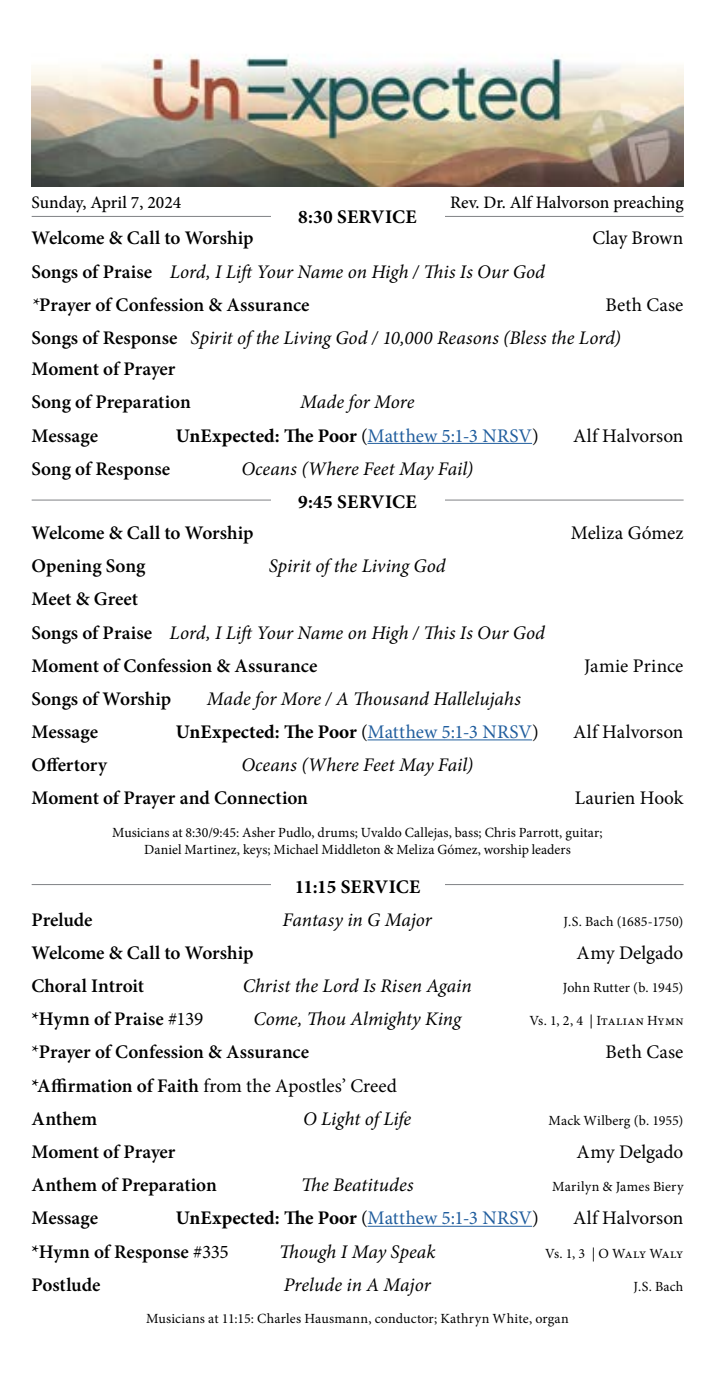
<style>
.page{position:relative;width:715px;height:1386px;background:#fff}
.page>*{position:absolute;margin:0;border:0;box-sizing:border-box;transform-origin:0 0}
.t1{font:600 19.25px/33.2px "Minion Pro";letter-spacing:-.005em;color:#000}
.t2{font:italic 19.25px/33.2px "Minion Pro";color:#000}
.t3{font:700 19.25px "Minion Pro";letter-spacing:.005em;color:#000}
.t4{font:19.25px "Minion Pro";color:#000}
.t5{font:500 17.5px "Minion Pro";color:#000}
.t6{font:14px/16.8px "Minion Pro";letter-spacing:.005em;color:#000;text-align:center}
.t7{font:14px "Minion Pro";letter-spacing:-.025em;color:#000}
.s1{font-weight:400;font-style:italic}
.s2{font-style:normal}
.s3{font-weight:600;font-style:normal}
.s4{font-weight:400}
.s5{font-weight:400;color:#215e9e}
</style>
<div class="page">
<hr style="left:32px;top:884px;width:651px;height:1px;background:#808285">
<div style="left:271px;top:866px;width:173px;height:37px;background:#fff"></div>
<hr style="left:32px;top:500px;width:651px;height:1px;background:#808285">
<div style="left:271px;top:481px;width:173px;height:38px;background:#fff"></div>
<hr style="left:32px;top:216px;width:651px;height:1px;background:#808285">
<div style="left:271px;top:198px;width:173px;height:37px;background:#fff"></div>
<hr style="left:367px;top:443px;width:165px;height:1px;background:#215e9e">
<hr style="left:367px;top:739px;width:165px;height:1px;background:#215e9e">
<hr style="left:367px;top:1226px;width:165px;height:1px;background:#215e9e">
<img style="left:32px;top:54px;width:651px;height:132px">
<p class="t5" style="left:32px;top:191px;width:151px">Sunday, April 7, 2024</p>
<p class="t5" style="left:450px;top:191px;width:235px">Rev. Dr. Alf Halvorson preaching</p>
<p class="t3" style="left:298px;top:204px;width:120px">8:30 SERVICE</p>
<p class="t1" style="left:32px;top:222px;width:223px">Welcome &amp; Call to Worship</p>
<p class="t4" style="left:592px;top:225px;width:92px">Clay Brown</p>
<p class="t1" style="left:32px;top:255px;width:514px">Songs of Praise <span class="s1">Lord, I Lift Your Name on High / This Is Our God *</span>Prayer of Confession &amp; Assurance</p>
<p class="t2" style="left:32px;top:288px;width:653px;text-indent:574px"><span class="s2">Beth Case<br></span><span class="s3">Songs of Response</span> Spirit of the Living God / 10,000 Reasons (Bless the Lord)</p>
<p class="t1" style="left:32px;top:352px;width:161px">Moment of Prayer<br>Song of Preparation</p>
<p class="t2" style="left:300px;top:386px;width:116px">Made for More</p>
<p class="t1" style="left:32px;top:419px;width:68px">Message</p>
<p class="t3" style="left:176px;top:422px;width:364px">UnExpected: The Poor <span class="s4">(</span><span class="s5">Matthew 5:1-3 NRSV</span><span class="s4">)</span></p>
<p class="t4" style="left:573px;top:422px;width:112px">Alf Halvorson</p>
<p class="t1" style="left:32px;top:452px;width:140px">Song of Response</p>
<p class="t2" style="left:241px;top:452px;width:233px">Oceans (Where Feet May Fail)</p>
<p class="t3" style="left:298px;top:488px;width:120px">9:45 SERVICE</p>
<p class="t1" style="left:31px;top:516px;width:223px">Welcome &amp; Call to Worship</p>
<p class="t4" style="left:570px;top:520px;width:114px">Meliza Gómez</p>
<p class="t1" style="left:31px;top:549px;width:115px">Opening Song</p>
<p class="t2" style="left:269px;top:549px;width:178px">Spirit of the Living God</p>
<p class="t1" style="left:31px;top:582px;width:514px">Meet &amp; Greet<br>Songs of Praise <span class="s1">Lord, I Lift Your Name on High / This Is Our God<br></span>Moment of Confession &amp; Assurance</p>
<p class="t4" style="left:584px;top:653px;width:101px">Jamie Prince</p>
<p class="t1" style="left:31px;top:682px;width:141px">Songs of Worship</p>
<p class="t2" style="left:207px;top:682px;width:315px">Made for More / A Thousand Hallelujahs</p>
<p class="t1" style="left:31px;top:715px;width:68px">Message</p>
<p class="t3" style="left:176px;top:718px;width:364px">UnExpected: The Poor <span class="s4">(</span><span class="s5">Matthew 5:1-3 NRSV</span><span class="s4">)</span></p>
<p class="t4" style="left:573px;top:719px;width:112px">Alf Halvorson</p>
<p class="t1" style="left:31px;top:748px;width:77px">Offertory</p>
<p class="t2" style="left:241px;top:748px;width:233px">Oceans (Where Feet May Fail)</p>
<p class="t1" style="left:31px;top:782px;width:278px">Moment of Prayer and Connection</p>
<p class="t4" style="left:574px;top:785px;width:110px">Laurien Hook</p>
<p class="t6" style="left:112px;top:824px;width:491px">Musicians at 8:30/9:45: Asher Pudlo, drums; Uvaldo Callejas, bass; Chris Parrott, guitar;<br>Daniel Martinez, keys; Michael Middleton &amp; Meliza Gómez, worship leaders</p>
<p class="t3" style="left:295px;top:873px;width:127px">11:15 SERVICE</p>
<p class="t1" style="left:32px;top:903px;width:63px">Prelude</p>
<p class="t2" style="left:282px;top:903px;width:151px">Fantasy in G Major</p>
<p class="t6" style="left:563px;top:913px;width:121px">J.S. Bach (1685-1750)</p>
<p class="t1" style="left:32px;top:936px;width:223px">Welcome &amp; Call to Worship</p>
<p class="t4" style="left:576px;top:940px;width:108px">Amy Delgado</p>
<p class="t1" style="left:32px;top:969px;width:114px">Choral Introit</p>
<p class="t2" style="left:243px;top:969px;width:230px">Christ the Lord Is Risen Again</p>
<p class="t6" style="left:562px;top:979px;width:122px">John Rutter (b. 1945)</p>
<p class="t1" style="left:32px;top:1002px;width:173px">*Hymn of Praise <span class="s4">#139</span></p>
<p class="t2" style="left:253px;top:1002px;width:209px">Come, Thou Almighty King</p>
<p class="t6" style="left:529px;top:1012px;width:155px">Vs. 1, 2, 4 | Italian Hymn</p>
<p class="t1" style="left:32px;top:1036px;width:279px"><span class="s4">*</span>Prayer of Confession &amp; Assurance</p>
<p class="t4" style="left:605px;top:1039px;width:79px">Beth Case</p>
<p class="t1" style="left:32px;top:1069px;width:367px">*Affirmation of Faith <span class="s4">from the Apostles’ Creed<br></span>Anthem</p>
<p class="t2" style="left:303px;top:1102px;width:110px">O Light of Life</p>
<p class="t6" style="left:548px;top:1112px;width:136px">Mack Wilberg (b. 1955)</p>
<p class="t1" style="left:32px;top:1135px;width:145px">Moment of Prayer</p>
<p class="t4" style="left:576px;top:1139px;width:108px">Amy Delgado</p>
<p class="t1" style="left:32px;top:1168px;width:187px">Anthem of Preparation</p>
<p class="t2" style="left:301px;top:1168px;width:114px">The Beatitudes</p>
<p class="t6" style="left:552px;top:1178px;width:133px">Marilyn &amp; James Biery</p>
<p class="t1" style="left:32px;top:1201px;width:68px">Message</p>
<p class="t3" style="left:176px;top:1205px;width:364px">UnExpected: The Poor <span class="s4">(</span><span class="s5">Matthew 5:1-3 NRSV</span><span class="s4">)</span></p>
<p class="t4" style="left:573px;top:1205px;width:112px">Alf Halvorson</p>
<p class="t1" style="left:32px;top:1235px;width:199px">*Hymn of Response <span class="s4">#335</span></p>
<p class="t2" style="left:279px;top:1235px;width:158px">Though I May Speak</p>
<p class="t7" style="left:545px;top:1244px;width:140px">Vs. 1, 3 | O Waly Waly</p>
<p class="t1" style="left:32px;top:1268px;width:70px">Postlude</p>
<p class="t2" style="left:284px;top:1268px;width:148px">Prelude in A Major</p>
<p class="t6" style="left:633px;top:1278px;width:51px">J.S. Bach</p>
<p class="t6" style="left:146px;top:1310px;width:424px">Musicians at 11:15: Charles Hausmann, conductor; Kathryn White, organ</p>
</div>
